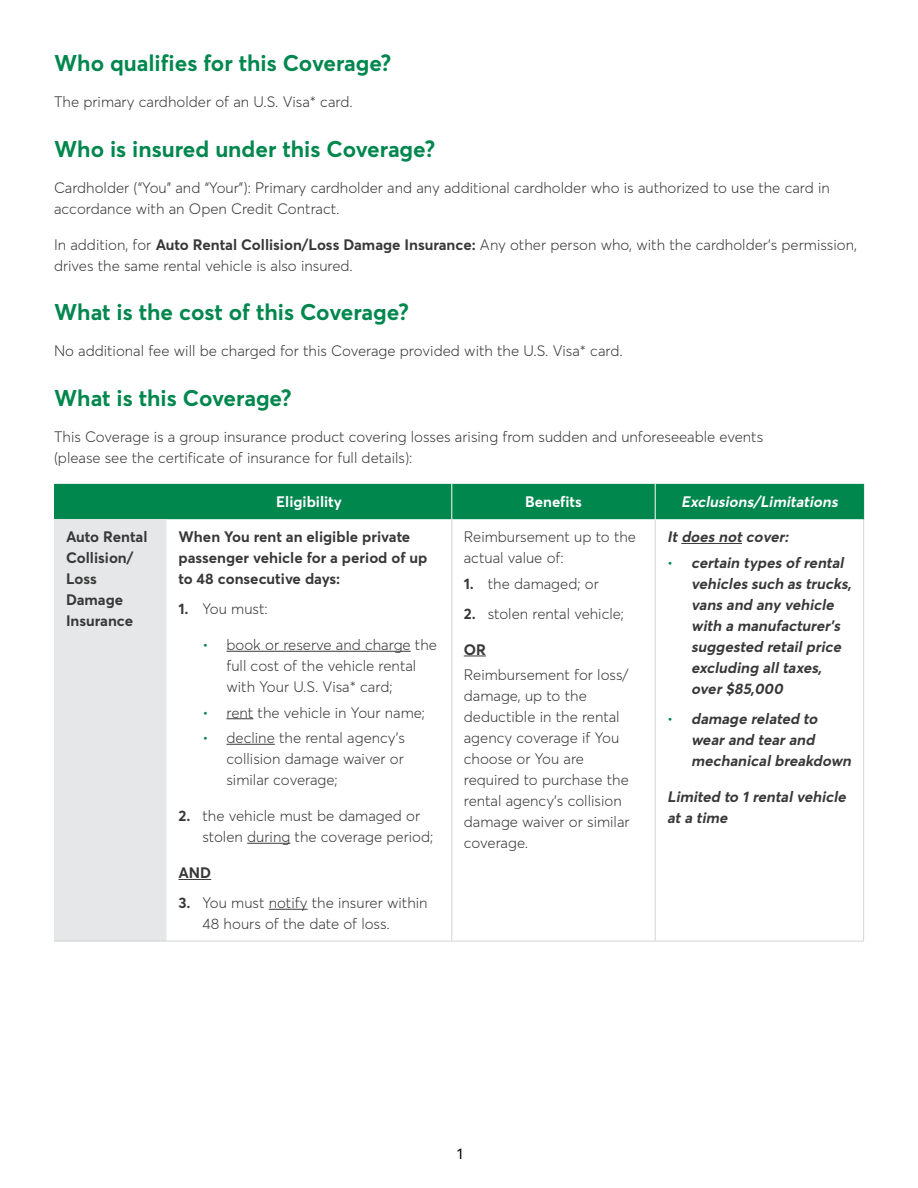
<style>
.page{position:relative;width:918px;height:1188px;background:#fff}
.page>*{position:absolute;margin:0;border:0;box-sizing:border-box;transform-origin:0 0}
.t1{font:700 22.5px "Averta";color:#00874e}
.t2{font:300 15px/21px "Averta";color:#383838}
.t3{font:italic 700 15px/21px "Averta";color:#383838}
.t4{font:700 15px/21px "Averta";color:#383838}
.t5{font:italic 700 15px "Averta";color:#fff}
.t6{font:700 15px "Averta";color:#fff}
.t7{font:15px "Averta";color:#000}
.s1{font-weight:700}
.s2{font-weight:300;font-style:normal;color:#00874e}
.s3{color:#00874e}
</style>
<div class="page">
<div style="left:54px;top:484px;width:809px;height:35px;background:#00874e"></div>
<div style="left:54px;top:519px;width:112px;height:422px;background:#e6e7e8"></div>
<svg style="left:166px;top:519px;width:697px;height:422px"></svg>
<hr style="left:166px;top:941px;width:286px;height:1px;background:#d1d3d4">
<hr style="left:655px;top:941px;width:209px;height:1px;background:#d1d3d4">
<hr style="left:452px;top:941px;width:203px;height:1px;background:#d1d3d4">
<hr style="left:451px;top:519px;width:1px;height:422px;background:#d1d3d4">
<hr style="left:655px;top:519px;width:1px;height:422px;background:#d1d3d4">
<hr style="left:451px;top:484px;width:1px;height:35px;background:#fff">
<hr style="left:655px;top:484px;width:1px;height:35px;background:#fff">
<hr style="left:863px;top:484px;width:1px;height:35px;background:#00874e">
<hr style="left:863px;top:519px;width:1px;height:422px;background:#d7d7d7">
<hr style="left:54px;top:941px;width:112px;height:1px;background:#d1d3d4">
<hr style="left:226px;top:651px;width:185px;height:1px;background:#383838">
<svg style="left:226px;top:719px;width:27px;height:1px"></svg>
<hr style="left:226px;top:744px;width:49px;height:1px;background:#383838">
<hr style="left:247px;top:843px;width:43px;height:1px;background:#383838">
<hr style="left:178px;top:879px;width:33px;height:1px;background:#383838">
<hr style="left:269px;top:909px;width:39px;height:1px;background:#383838">
<svg style="left:464px;top:656px;width:22px;height:1px"></svg>
<hr style="left:681px;top:543px;width:61px;height:1px;background:#383838">
<h3 class="t1" style="left:54px;top:49px;width:339px">Who qualifies for this Coverage?</h3>
<p class="t2" style="left:54px;top:91px;width:300px">The primary cardholder of an U.S. Visa* card.</p>
<h3 class="t1" style="left:54px;top:135px;width:383px">Who is insured under this Coverage?</h3>
<p class="t2" style="left:54px;top:177px;width:777px">Cardholder (“You” and “Your”): Primary cardholder and any additional cardholder who is authorized to use the card in accordance with an Open Credit Contract.</p>
<p class="t2" style="left:54px;top:234px;width:805px">In addition, for <span class="s1">Auto Rental Collision/Loss Damage Insurance:</span> Any other person who, with the cardholder’s permission, drives the same rental vehicle is also insured.</p>
<h3 class="t1" style="left:54px;top:298px;width:356px">What is the cost of this Coverage?</h3>
<p class="t2" style="left:54px;top:340px;width:570px">No additional fee will be charged for this Coverage provided with the U.S. Visa* card.</p>
<h3 class="t1" style="left:54px;top:384px;width:239px">What is this Coverage?</h3>
<p class="t2" style="left:54px;top:426px;width:711px">This Coverage is a group insurance product covering losses arising from sudden and unforeseeable events (please see the certificate of insurance for full details):</p>
<p class="t6" style="left:276px;top:493px;width:67px">Eligibility</p>
<p class="t6" style="left:525px;top:493px;width:58px">Benefits</p>
<p class="t5" style="left:681px;top:493px;width:161px">Exclusions/Limitations</p>
<p class="t4" style="left:66px;top:526px;width:83px">Auto Rental<br>Collision/<br>Loss<br>Damage<br>Insurance</p>
<p class="t4" style="left:178px;top:526px;width:250px">When You rent an eligible private passenger vehicle for a period of up to 48 consecutive days:</p>
<p class="t2" style="left:464px;top:526px;width:174px">Reimbursement up to the actual value of:</p>
<p class="t2" style="left:464px;top:573px;width:137px"><span class="s1">1.</span> the damaged; or</p>
<p class="t2" style="left:464px;top:603px;width:162px"><span class="s1">2.</span> stolen rental vehicle;</p>
<p class="t2" style="left:464px;top:636px;width:166px;line-height:25.5px"><span class="s1">OR<br></span>Reimbursement for loss/</p>
<p class="t2" style="left:464px;top:685px;width:167px">damage, up to the deductible in the rental agency coverage if You choose or You are required to purchase the rental agency’s collision damage waiver or similar coverage.</p>
<p class="t3" style="left:667px;top:526px;width:126px">Itdoes notcover:</p>
<p class="t3" style="left:691px;top:552px;width:165px;text-indent:-24px"><span class="s2">•</span> certain types ofrental vehicles such as trucks, vans and any vehicle with a manufacturer’s suggested retailprice excluding alltaxes, over$85,000</p>
<p class="t3" style="left:691px;top:708px;width:165px;text-indent:-24px"><span class="s2">•</span> damage related to wearand tearand mechanicalbreakdown</p>
<p class="t3" style="left:667px;top:786px;width:184px">Limited to 1 rentalvehicle ata time</p>
<p class="t2" style="left:178px;top:598px;width:91px"><span class="s1">1.</span> You must:</p>
<p class="t2" style="left:226px;top:634px;width:212px;text-indent:-24px"><span class="s3">•</span> book or reserve and charge the full cost of the vehicle rental with Your U.S. Visa* card;</p>
<p class="t2" style="left:202px;top:702px;width:224px"><span class="s3">•</span> rent the vehicle in Your name;</p>
<p class="t2" style="left:226px;top:727px;width:180px;text-align:justify;text-indent:-24px"><span class="s3">•</span> decline the rental agency’s collision damage waiver or similar coverage;</p>
<p class="t2" style="left:202px;top:805px;width:232px;text-indent:-24px"><span class="s1">2.</span> the vehicle must be damaged or stolen during the coverage period;</p>
<p class="t4" style="left:178px;top:862px;width:34px">AND</p>
<p class="t2" style="left:202px;top:892px;width:227px;text-indent:-24px"><span class="s1">3.</span> You must notify the insurer within<br>48 hours of the date of loss.</p>
<p class="t7" style="left:457px;top:1144px;width:7px">1</p>
</div>
